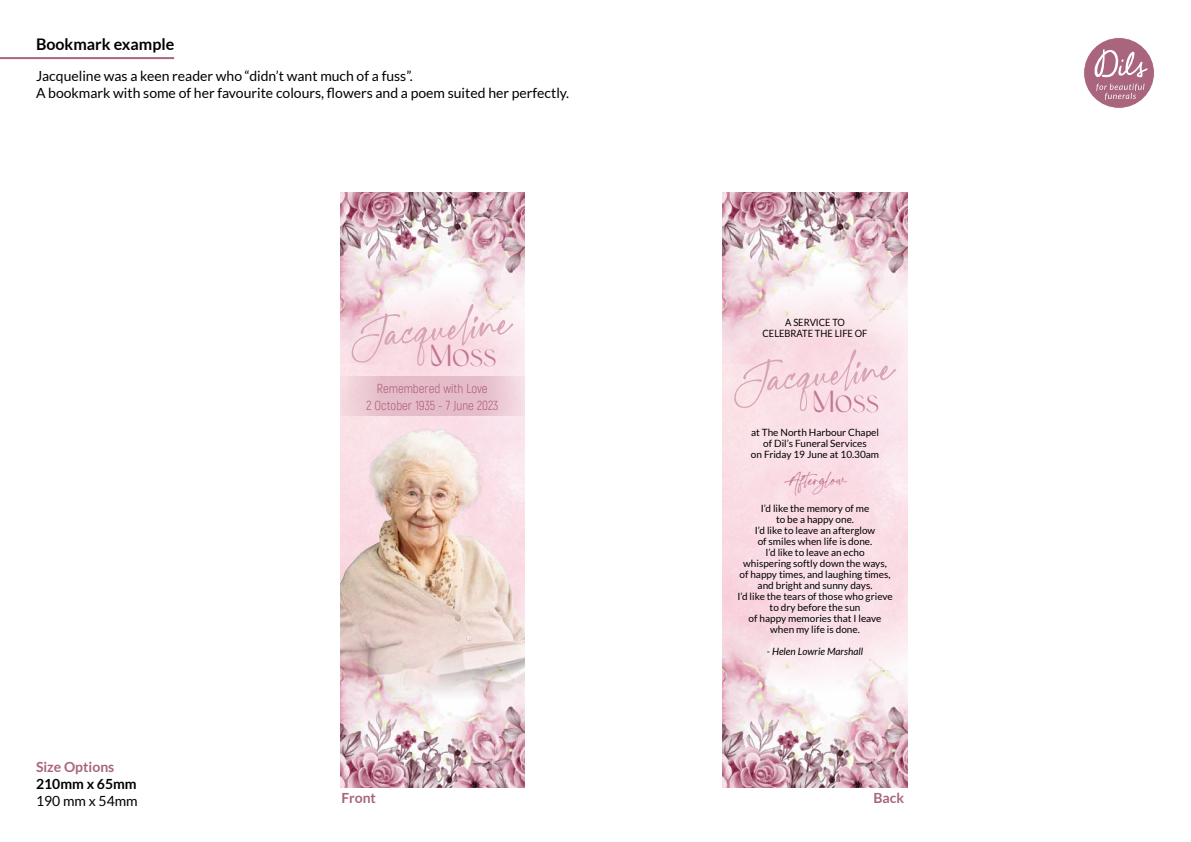
<style>
.page{position:relative;width:1191px;height:842px;background:#fff}
.page>*{position:absolute;margin:0;border:0;box-sizing:border-box;transform-origin:0 0}
.t1{font:57.3px "Charlotte Southern";color:#d6a4b4}
.t2{font:30.6px "Ginger";color:#c17793}
.t3{font:23px "Charlotte Southern";color:#c17793}
.t4{font:700 16px "Lato";color:#000}
.t5{font:14px/16.8px "Lato";color:#000}
.t6{font:700 14px "Lato";color:#a9657d}
.t7{font:700 14px "Lato";color:#000}
.t8{font:300 13px/16.9px "Akrobat";color:#a74d71;text-align:center}
.t9{font:10px/11px "Lato";color:#000;text-align:center}
.t10{font:10px/11px "Lato";color:#000;text-align:center;scale:.93 1}
.t11{font:italic 10px "Lato";color:#000}
</style>
<div class="page">
<hr style="left:0;top:57px;width:174px;height:2px;background:#a9657d">
<div style="left:1083px;top:38px;width:71px;height:70px;background:#a9657d;border-radius:50%"></div>
<div style="left:1083px;top:37px;width:72px;height:72px;border:1px solid #fff;border-radius:50%"></div>
<svg style="left:1093px;top:48px;width:55px;height:52px"></svg>
<img style="left:340px;top:192px;width:184px;height:85px">
<img style="left:340px;top:698px;width:184px;height:89px">
<img style="left:340px;top:277px;width:184px;height:99px">
<img style="left:340px;top:415px;width:184px;height:283px">
<svg style="left:340px;top:376px;width:184px;height:39px;background:#e8c4cf"></svg>
<img style="left:723px;top:192px;width:184px;height:85px">
<img style="left:723px;top:690px;width:184px;height:97px">
<img style="left:723px;top:277px;width:184px;height:413px">
<h3 class="t4" style="left:36px;top:35px;width:140px">Bookmark example</h3>
<h3 class="t5" style="left:36px;top:68px;width:534px">Jacqueline was a keen reader who “didn’t want much of a fuss”.<br>A bookmark with some of her favourite colours, flowers and a poem suited her perfectly.</h3>
<h1 class="t1" style="left:347px;top:310px;width:161px;rotate:-6deg">Jacqueline</h1>
<h2 class="t2" style="left:430px;top:337px;width:68px">Moss</h2>
<h3 class="t8" style="left:366px;top:380px;width:133px">Remembered with Love<br>2 October 1935 - 7 June 2023</h3>
<p class="t10" style="left:762px;top:317px;width:114px">A SERVICE TO<br>CELEBRATE THE LIFE OF</p>
<h1 class="t1" style="left:729px;top:355px;width:161px;rotate:-6deg">Jacquel ine</h1>
<h2 class="t2" style="left:812px;top:383px;width:68px">Moss</h2>
<p class="t9" style="left:751px;top:427px;width:130px">at The North Harbour Chapel of Dil’s Funeral Services<br>on Friday 19 June at 10.30am</p>
<h3 class="t3" style="left:784px;top:469px;width:62px">Afterglow</h3>
<p class="t9" style="left:737px;top:503px;width:157px">I’d like the memory of me<br>to be a happy one.<br>I’d like to leave an afterglow<br>of smiles when life is done.<br>I’d like to leave an echo<br>whispering softly down the ways,<br>of happy times, and laughing times, and bright and sunny days.<br>I’d like the tears of those who grieve to dry before the sun<br>of happy memories that I leave when my life is done.</p>
<p class="t11" style="left:767px;top:646px;width:98px">- Helen Lowrie Marshall</p>
<h3 class="t6" style="left:36px;top:759px;width:80px">Size Options</h3>
<h3 class="t7" style="left:36px;top:776px;width:102px">210mm x 65mm</h3>
<h3 class="t5" style="left:36px;top:792px;width:103px">190 mm x 54mm</h3>
<h3 class="t6" style="left:341px;top:790px;width:36px">Front</h3>
<h3 class="t6" style="left:873px;top:790px;width:32px">Back</h3>
</div>
